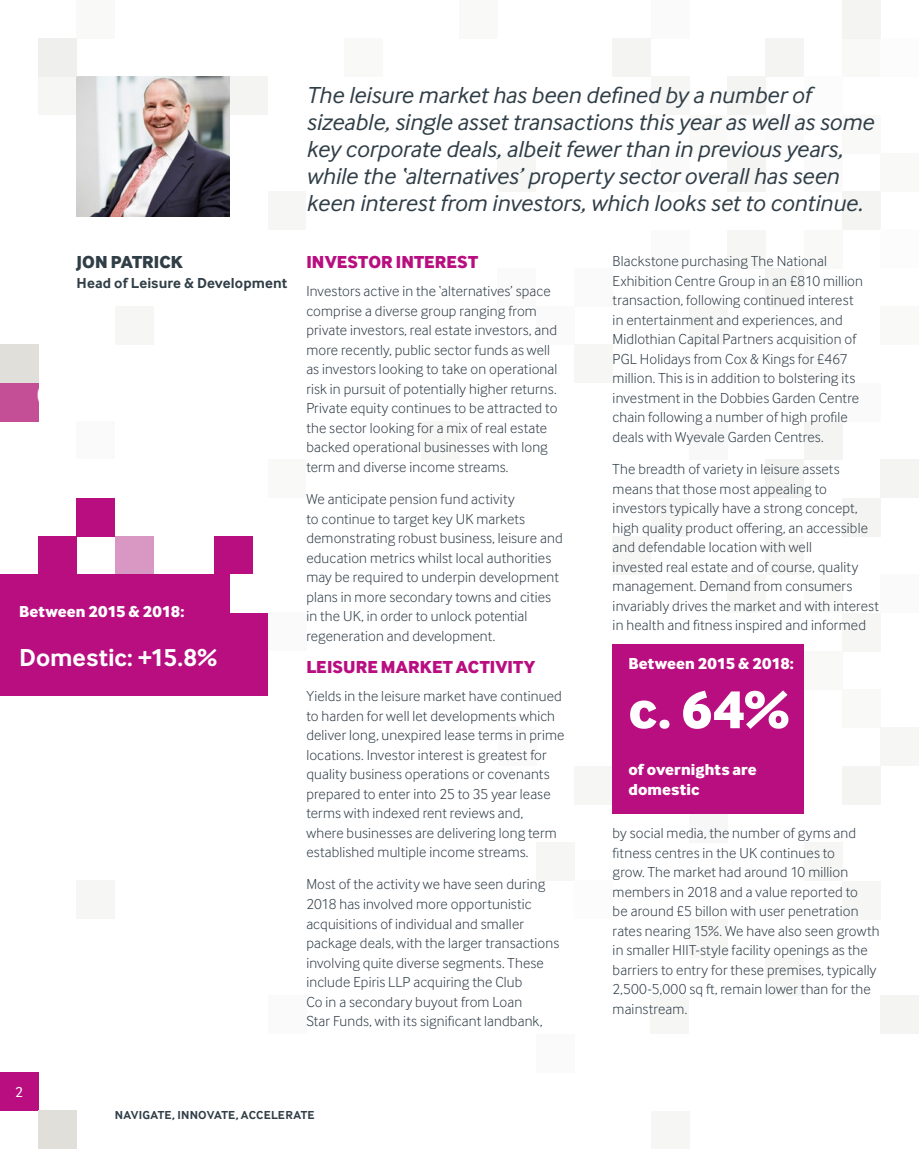
<style>
.page{position:relative;width:919px;height:1149px;background:#fff}
.page>*{position:absolute;margin:0;border:0;box-sizing:border-box;transform-origin:0 0}
.t1{font:800 55.5px "Inter Face";color:#fff}
.t2{font:700 25.5px "Inter Face";color:#fff}
.t3{font:italic 24px/27px "Inter Face";letter-spacing:-.005em;color:#303e47}
.t4{font:800 18px "Inter Face";letter-spacing:.01em;color:#b80e80}
.t5{font:800 18px "Inter Face";letter-spacing:.005em;color:#303e47}
.t6{font:800 16.5px/19.8px "Inter Face";letter-spacing:.005em;color:#fff}
.t7{font:300 15px/19.5px "Inter Face";letter-spacing:.01em;color:#303e47}
.t8{font:700 15px "Inter Face";letter-spacing:.005em;color:#303e47}
.t9{font:15px "Inter Face";color:#fff}
.t10{font:700 12px "Inter Face";letter-spacing:.02em;color:#303e47}
</style>
<div class="page">
<div style="left:0;top:1071px;width:38px;height:39px;background:#b80e80"></div>
<div style="left:38px;top:1110px;width:39px;height:38px;background:#e0dfda"></div>
<div style="left:804px;top:230px;width:38px;height:38px;background:#f9f9f8"></div>
<div style="left:689px;top:115px;width:38px;height:38px;background:#f9f9f8"></div>
<div style="left:344px;top:38px;width:39px;height:39px;background:#f9f9f8"></div>
<div style="left:459px;top:0;width:38px;height:38px;background:#f9f9f8"></div>
<div style="left:842px;top:115px;width:38px;height:38px;background:#f9f9f8"></div>
<div style="left:880px;top:153px;width:38px;height:38px;background:#f9f9f8"></div>
<div style="left:268px;top:191px;width:38px;height:39px;background:#f6f6f4"></div>
<div style="left:842px;top:191px;width:38px;height:39px;background:#f3f3f1"></div>
<div style="left:727px;top:77px;width:38px;height:38px;background:#f3f3f1"></div>
<div style="left:230px;top:77px;width:38px;height:38px;background:#f3f3f1"></div>
<div style="left:842px;top:38px;width:38px;height:39px;background:#f9f9f8"></div>
<div style="left:536px;top:842px;width:38px;height:38px;background:#f6f6f4"></div>
<div style="left:765px;top:38px;width:39px;height:39px;background:#f3f3f1"></div>
<div style="left:497px;top:153px;width:39px;height:38px;background:#f6f6f4"></div>
<div style="left:268px;top:612px;width:38px;height:39px;background:#fbfafa"></div>
<div style="left:268px;top:995px;width:38px;height:38px;background:#fbfafa"></div>
<div style="left:77px;top:0;width:38px;height:38px;background:#f9f9f8"></div>
<div style="left:497px;top:268px;width:39px;height:38px;background:#fbfafa"></div>
<div style="left:650px;top:0;width:39px;height:38px;background:#fbfafa"></div>
<div style="left:650px;top:153px;width:39px;height:38px;background:#fbfafa"></div>
<div style="left:536px;top:306px;width:38px;height:38px;background:#fbfafa"></div>
<div style="left:650px;top:230px;width:39px;height:38px;background:#fbfafa"></div>
<div style="left:804px;top:153px;width:38px;height:38px;background:#fbfafa"></div>
<div style="left:765px;top:115px;width:39px;height:38px;background:#fbfafa"></div>
<div style="left:498px;top:727px;width:38px;height:38px;background:#fbfafa"></div>
<div style="left:574px;top:268px;width:38px;height:38px;background:#fbfafa"></div>
<div style="left:77px;top:421px;width:38px;height:38px;background:#fbfafa"></div>
<div style="left:268px;top:459px;width:38px;height:38px;background:#f9f9f8"></div>
<div style="left:536px;top:1033px;width:38px;height:38px;background:#fbfafa"></div>
<div style="left:77px;top:880px;width:38px;height:38px;background:#f6f6f4"></div>
<div style="left:115px;top:306px;width:38px;height:38px;background:#f6f6f4"></div>
<div style="left:38px;top:77px;width:39px;height:38px;background:#f6f6f4"></div>
<div style="left:421px;top:421px;width:38px;height:38px;background:#f6f6f4"></div>
<div style="left:574px;top:344px;width:38px;height:39px;background:#f6f6f4"></div>
<div style="left:689px;top:306px;width:38px;height:38px;background:#f6f6f4"></div>
<div style="left:727px;top:230px;width:38px;height:38px;background:#f6f6f4"></div>
<div style="left:650px;top:77px;width:39px;height:38px;background:#f6f6f4"></div>
<div style="left:880px;top:306px;width:38px;height:39px;background:#f9f9f8"></div>
<div style="left:842px;top:0;width:38px;height:38px;background:#f3f3f1"></div>
<div style="left:765px;top:268px;width:39px;height:38px;background:#f3f3f1"></div>
<div style="left:727px;top:153px;width:38px;height:38px;background:#f3f3f1"></div>
<div style="left:612px;top:38px;width:38px;height:39px;background:#f3f3f1"></div>
<div style="left:880px;top:459px;width:38px;height:38px;background:#f3f3f1"></div>
<div style="left:689px;top:421px;width:38px;height:38px;background:#fbfafa"></div>
<div style="left:842px;top:383px;width:38px;height:38px;background:#fbfafa"></div>
<div style="left:804px;top:344px;width:38px;height:39px;background:#fbfafa"></div>
<div style="left:765px;top:459px;width:39px;height:38px;background:#f3f3f1"></div>
<div style="left:804px;top:574px;width:38px;height:39px;background:#f9f9f8"></div>
<div style="left:574px;top:765px;width:39px;height:39px;background:#f6f6f4"></div>
<div style="left:842px;top:689px;width:38px;height:38px;background:#f9f9f8"></div>
<div style="left:727px;top:574px;width:38px;height:38px;background:#f6f6f4"></div>
<div style="left:651px;top:497px;width:38px;height:39px;background:#f6f6f4"></div>
<div style="left:880px;top:995px;width:38px;height:38px;background:#f3f3f1"></div>
<div style="left:650px;top:995px;width:39px;height:38px;background:#f6f6f4"></div>
<div style="left:689px;top:918px;width:38px;height:39px;background:#f6f6f4"></div>
<div style="left:842px;top:880px;width:38px;height:38px;background:#f6f6f4"></div>
<div style="left:804px;top:842px;width:38px;height:38px;background:#f6f6f4"></div>
<div style="left:880px;top:574px;width:38px;height:38px;background:#fbfafa"></div>
<div style="left:842px;top:498px;width:38px;height:38px;background:#f3f3f1"></div>
<div style="left:765px;top:957px;width:39px;height:38px;background:#f6f6f4"></div>
<div style="left:804px;top:651px;width:38px;height:38px;background:#f9f9f8"></div>
<div style="left:765px;top:536px;width:39px;height:38px;background:#f6f6f4"></div>
<div style="left:842px;top:612px;width:38px;height:39px;background:#f6f6f4"></div>
<div style="left:880px;top:727px;width:38px;height:38px;background:#f6f6f4"></div>
<div style="left:689px;top:804px;width:38px;height:38px;background:#fbfafa"></div>
<div style="left:842px;top:765px;width:38px;height:39px;background:#f3f3f1"></div>
<div style="left:612px;top:536px;width:39px;height:38px;background:#f6f6f4"></div>
<div style="left:804px;top:421px;width:38px;height:38px;background:#f3f3f1"></div>
<div style="left:214px;top:536px;width:38px;height:38px;background:#b80e80"></div>
<div style="left:0;top:344px;width:38px;height:39px;background:#e0dfda"></div>
<div style="left:0;top:383px;width:38px;height:38px;background:#c44f97"></div>
<div style="left:38px;top:536px;width:39px;height:38px;background:#b80e80"></div>
<div style="left:77px;top:497px;width:38px;height:39px;background:#b80e80"></div>
<div style="left:115px;top:536px;width:38px;height:38px;background:#d898c3"></div>
<div style="left:651px;top:1111px;width:38px;height:37px;background:#f6f6f4"></div>
<img style="left:77px;top:77px;width:153px;height:140px">
<div style="left:0;top:574px;width:268px;height:121px;background:#b80e80"></div>
<div style="left:230px;top:574px;width:42px;height:39px;background:#fff"></div>
<div style="left:38px;top:38px;width:39px;height:39px;background:#efefed"></div>
<div style="left:612px;top:643px;width:192px;height:170px;background:#b80e80"></div>
<p class="t5" style="left:77px;top:251px;width:108px">JON PATRICK</p>
<p class="t8" style="left:77px;top:274px;width:212px">Head of Leisure &amp; Development</p>
<p class="t6" style="left:19px;top:601px;width:167px">Between 2015 &amp; 2018:</p>
<h2 class="t2" style="left:19px;top:642px;width:199px">Domestic: +15.8%</h2>
<p class="t3" style="left:306px;top:82px;width:569px">The leisure market has been defined by a number of sizeable, single asset transactions this year as well as some key corporate deals, albeit fewer than in previous years, while the ‘alternatives’ property sector overall has seen keen interest from investors, which looks set to continue.</p>
<p class="t4" style="left:306px;top:251px;width:173px">INVESTOR INTEREST</p>
<p class="t7" style="left:306px;top:281px;width:252px">Investors active in the ‘alternatives’ space comprise a diverse group ranging from private investors, real estate investors, and more recently, public sector funds as well as investors looking to take on operational risk in pursuit of potentially higher returns.<br>Private equity continues to be attracted to the sector looking for a mix of real estate backed operational businesses with long term and diverse income streams.</p>
<p class="t7" style="left:306px;top:489px;width:258px">We anticipate pension fund activity<br>to continue to target key UK markets demonstrating robust business, leisure and education metrics whilst local authorities may be required to underpin development plans in more secondary towns and cities in the UK, in order to unlock potential regeneration and development.</p>
<p class="t4" style="left:306px;top:656px;width:230px">LEISURE MARKET ACTIVITY</p>
<p class="t7" style="left:306px;top:686px;width:260px">Yields in the leisure market have continued to harden for well let developments which deliver long, unexpired lease terms in prime locations. Investor interest is greatest for quality business operations or covenants prepared to enter into 25 to 35 year lease terms with indexed rent reviews and,<br>where businesses are delivering long term established multiple income streams.</p>
<p class="t7" style="left:306px;top:874px;width:254px">Most of the activity we have seen during 2018 has involved more opportunistic acquisitions of individual and smaller package deals, with the larger transactions involving quite diverse segments. These include Epiris LLP acquiring the Club<br>Co in a secondary buyout from Loan<br>Star Funds, with its significant landbank,</p>
<p class="t7" style="left:612px;top:251px;width:252px">Blackstone purchasing The National Exhibition Centre Group in an £810 million transaction, following continued interest in entertainment and experiences, and Midlothian Capital Partners acquisition of PGL Holidays from Cox &amp; Kings for £467 million. This is in addition to bolstering its investment in the Dobbies Garden Centre chain following a number of high profile deals with Wyevale Garden Centres.</p>
<p class="t7" style="left:612px;top:459px;width:268px">The breadth of variety in leisure assets means that those most appealing to investors typically have a strong concept, high quality product offering, an accessible and defendable location with well<br>invested real estate and of course, quality management. Demand from consumers invariably drives the market and with interest in health and fitness inspired and informed</p>
<p class="t6" style="left:628px;top:652px;width:167px">Between 2015 &amp; 2018:</p>
<h1 class="t1" style="left:628px;top:676px;width:162px">c. 64%</h1>
<p class="t6" style="left:628px;top:758px;width:130px">of overnights are domestic</p>
<p class="t7" style="left:612px;top:823px;width:268px">by social media, the number of gyms and fitness centres in the UK continues to<br>grow. The market had around 10 million members in 2018 and a value reported to<br>be around £5 billon with user penetration rates nearing 15%. We have also seen growth in smaller HIIT-style facility openings as the barriers to entry for these premises, typically 2,500-5,000 sq ft, remain lower than for the mainstream.</p>
<p class="t9" style="left:15px;top:1082px;width:10px">2</p>
<p class="t10" style="left:115px;top:1107px;width:201px">NAVIGATE, INNOVATE, ACCELERATE</p>
</div>
